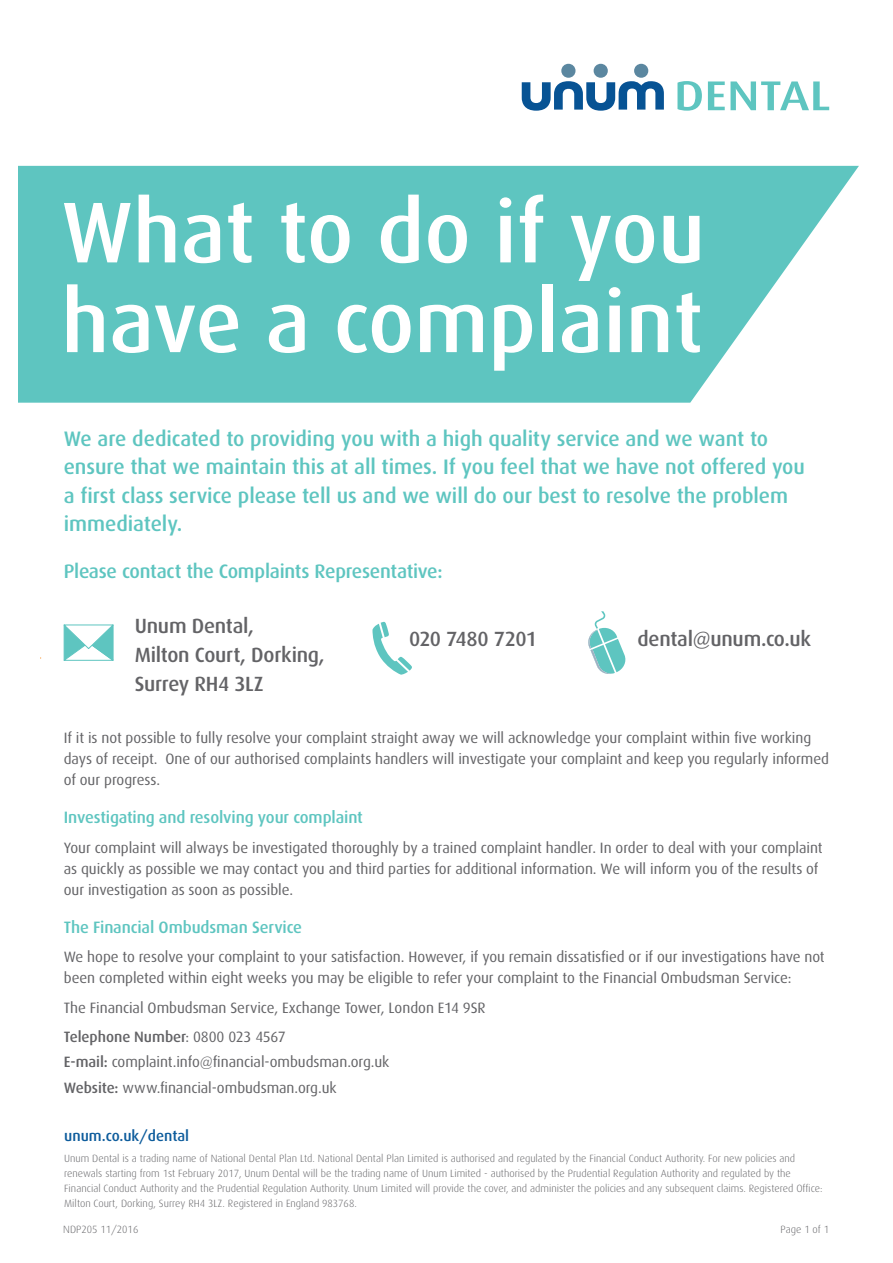
<style>
.page{position:relative;width:893px;height:1263px;background:#fff}
.page>*{position:absolute;margin:0;border:0;box-sizing:border-box;transform-origin:0 0}
.t1{font:500 86.4px/89.7px "Dax";color:#fff}
.t2{font:500 21px/28.5px "Dax";letter-spacing:-.005em;color:#5ec5c0}
.t3{font:500 20.55px/28.8px "Dax";letter-spacing:-.01em;color:#636366}
.t4{font:500 20.55px "Dax";letter-spacing:-.035em;color:#636366}
.t5{font:500 19.5px "Dax";letter-spacing:-.015em;color:#5ec5c0}
.t6{font:500 16.5px "Dax";letter-spacing:-.01em;color:#5ec5c0}
.t7{font:15px/21px "Dax";letter-spacing:-.005em;color:#636366}
.t8{font:500 15px "Dax";color:#0d5c9c}
.t9{font:300 10.5px/15px "Dax";color:#636366}
.s1{font-weight:500}
</style>
<div class="page">
<svg style="left:18px;top:166px;width:841px;height:237px;background:#6ecac6"></svg>
<svg style="left:63px;top:624px;width:51px;height:37px"></svg>
<svg style="left:588px;top:611px;width:38px;height:63px"></svg>
<svg style="left:372px;top:621px;width:40px;height:54px"></svg>
<svg style="left:522px;top:81px;width:142px;height:30px"></svg>
<div style="left:561px;top:64px;width:14px;height:14px;background:#5b87a0;border-radius:50%"></div>
<div style="left:594px;top:64px;width:14px;height:14px;background:#5b87a0;border-radius:50%"></div>
<div style="left:634px;top:64px;width:14px;height:14px;background:#5b87a0;border-radius:50%"></div>
<svg style="left:677px;top:81px;width:25px;height:30px"></svg>
<svg style="left:708px;top:81px;width:121px;height:29px"></svg>
<h1 class="t1" style="left:61px;top:188px;width:645px">What to do if you have a complaint</h1>
<p class="t2" style="left:64px;top:424px;width:743px">We are dedicated to providing you with a high quality service and we want to ensure that we maintain this at all times. If you feel that we have not offered you a first class service please tell us and we will do our best to resolve the problem immediately.</p>
<h3 class="t5" style="left:64px;top:561px;width:380px">Please contact the Complaints Representative:</h3>
<h3 class="t3" style="left:135px;top:612px;width:192px">Unum Dental,<br>Milton Court, Dorking,<br>Surrey RH4 3LZ</h3>
<h3 class="t4" style="left:409px;top:627px;width:129px">020 7480 7201</h3>
<h3 class="t3" style="left:637px;top:625px;width:175px">dental@unum.co.uk</h3>
<p class="t7" style="left:64px;top:727px;width:767px">If it is not possible to fully resolve your complaint straight away we will acknowledge your complaint within five working days of receipt. One of our authorised complaints handlers will investigate your complaint and keep you regularly informed of our progress.</p>
<p class="t6" style="left:64px;top:808px;width:301px">Investigating and resolving your complaint</p>
<p class="t7" style="left:64px;top:837px;width:760px">Your complaint will always be investigated thoroughly by a trained complaint handler. In order to deal with your complaint as quickly as possible we may contact you and third parties for additional information. We will inform you of the results of our investigation as soon as possible.</p>
<p class="t6" style="left:64px;top:917px;width:240px">The Financial Ombudsman Service</p>
<p class="t7" style="left:64px;top:946px;width:762px">We hope to resolve your complaint to your satisfaction. However, if you remain dissatisfied or if our investigations have not been completed within eight weeks you may be eligible to refer your complaint to the Financial Ombudsman Service:</p>
<p class="t7" style="left:64px;top:993px;width:423px;line-height:29.5px">The Financial Ombudsman Service, Exchange Tower, London E14 9SR<br><span class="s1">Telephone Number</span>: 0800 023 4567</p>
<p class="t7" style="left:64px;top:1050px;width:327px;line-height:25.2px"><span class="s1">E-mail:</span> complaint.info@financial-ombudsman.org.uk<br><span class="s1">Website:</span> www.financial-ombudsman.org.uk</p>
<p class="t8" style="left:64px;top:1127px;width:127px">unum.co.uk/dental</p>
<p class="t9" style="left:64px;top:1151px;width:760px">Unum Dental is a trading name of National Dental Plan Ltd. National Dental Plan Limited is authorised and regulated by the Financial Conduct Authority. For new policies and renewals starting from 1st February 2017, Unum Dental will be the trading name of Unum Limited - authorised by the Prudential Regulation Authority and regulated by the Financial Conduct Authority and the Prudential Regulation Authority. Unum Limited will provide the cover, and administer the policies and any subsequent claims. Registered Office:<br>Milton Court, Dorking, Surrey RH4 3LZ. Registered in England 983768.</p>
<p class="t9" style="left:63px;top:1222px;width:77px">NDP205 11/2016</p>
<p class="t9" style="left:781px;top:1222px;width:50px">Page 1 of 1</p>
</div>
